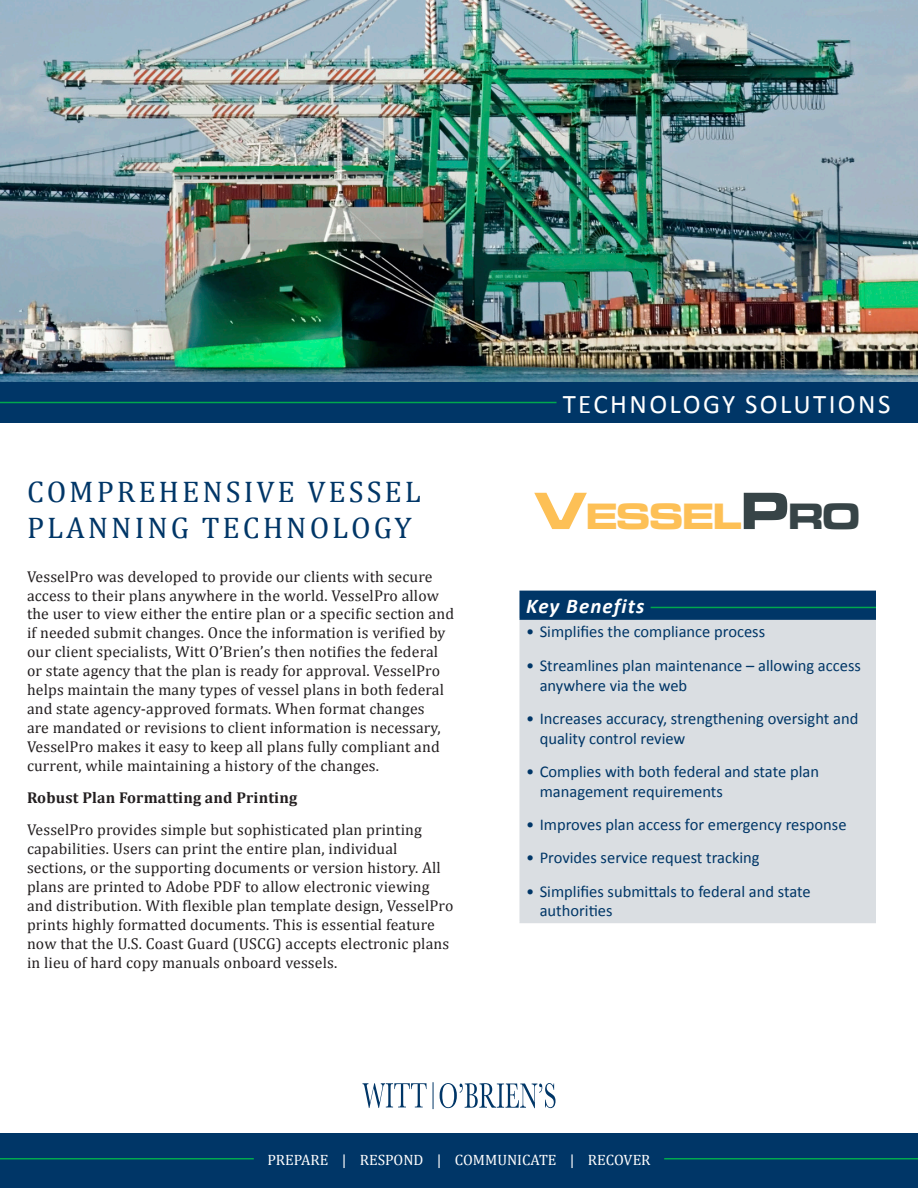
<style>
.page{position:relative;width:918px;height:1188px;background:#fff}
.page>*{position:absolute;margin:0;border:0;box-sizing:border-box;transform-origin:0 0}
.t1{font:700 38.1px "Microgramma Ext D";color:#fdc056}
._00-Service_Line_Hea{font:30px/36px "Cambria";letter-spacing:.1em;color:#003667}
.t2{font:27px "Calibri";letter-spacing:.09em;color:#fff}
.xx-Box_Heading{font:italic 700 21px "Calibri";letter-spacing:.05em;color:#fff}
.t3{font:16.5px/19.8px "Calibri";color:#003667}
._01-Body_text{font:15.75px/18.9px "Cambria";letter-spacing:.01em;color:#231f20}
._01-Body_text-2{font:700 15.75px "Cambria";letter-spacing:.01em;color:#231f20}
.t4{font:15px "Cambria";color:#fff}
.s1{font-size:54.45px}
.s2{font-size:54.45px;color:#374447}
.s3{color:#374447}
</style>
<div class="page">
<div style="left:0;top:1133px;width:918px;height:55px;background:#003667"></div>
<svg style="left:362px;top:1083px;width:65px;height:25px"></svg>
<svg style="left:440px;top:1083px;width:116px;height:25px"></svg>
<svg style="left:433px;top:1082px;width:1px;height:27px"></svg>
<hr style="left:0;top:1158px;width:254px;height:2px;background:#00a94e">
<hr style="left:664px;top:1158px;width:254px;height:2px;background:#00a94e">
<img style="left:0;top:0;width:918px;height:382px">
<div style="left:0;top:382px;width:918px;height:41px;background:#003667"></div>
<hr style="left:0;top:402px;width:557px;height:1px;background:#00a94e">
<div style="left:520px;top:591px;width:355px;height:28px;background:#003667"></div>
<div style="left:520px;top:619px;width:355px;height:303px;background:#dadee2"></div>
<hr style="left:519px;top:620px;width:2px;height:302px;background:#dadee2">
<hr style="left:874px;top:620px;width:2px;height:302px;background:#dadee2">
<hr style="left:519px;top:922px;width:357px;height:1px;background:#dadee2">
<hr style="left:519px;top:591px;width:357px;height:1px;background:#003667">
<hr style="left:519px;top:592px;width:2px;height:26px;background:#003667">
<hr style="left:874px;top:592px;width:2px;height:26px;background:#003667">
<hr style="left:519px;top:618px;width:357px;height:2px;background:#003667">
<hr style="left:651px;top:607px;width:225px;height:1px;background:#00a94e">
<p class="_00-Service_Line_Hea" style="left:27px;top:473px;width:395px">COMPREHENSIVE VESSEL<br>PLANNING TECHNOLOGY</p>
<p class="_01-Body_text" style="left:27px;top:567px;width:429px">VesselPro was developed to provide our clients with secure access to their plans anywhere in the world. VesselPro allow the user to view either the entire plan or a specific section and if needed submit changes. Once the information is verified by our client specialists, Witt O’Brien’s then notifies the federal or state agency that the plan is ready for approval. VesselPro helps maintain the many types of vessel plans in both federal and state agency-approved formats. When format changes<br>are mandated or revisions to client information is necessary, VesselPro makes it easy to keep all plans fully compliant and current, while maintaining a history of the changes.</p>
<p class="_01-Body_text-2" style="left:27px;top:787px;width:272px">Robust Plan Formatting and Printing</p>
<p class="_01-Body_text" style="left:27px;top:821px;width:428px">VesselPro provides simple but sophisticated plan printing capabilities. Users can print the entire plan, individual sections, or the supporting documents or version history. All plans are printed to Adobe PDF to allow electronic viewing and distribution. With flexible plan template design, VesselPro prints highly formatted documents. This is essential feature now that the U.S. Coast Guard (USCG) accepts electronic plans in lieu of hard copy manuals onboard vessels.</p>
<h3 class="t2" style="left:563px;top:387px;width:329px">TECHNOLOGY SOLUTIONS</h3>
<p class="t1" style="left:535px;top:491px;width:327px"><span class="s1">V</span>ESSEL<span class="s2">P</span><span class="s3">RO</span></p>
<p class="xx-Box_Heading" style="left:526px;top:593px;width:120px">Key Benefits</p>
<p class="t3" style="left:526px;top:622px;width:240px">• Simplifies the compliance process</p>
<p class="t3" style="left:540px;top:655px;width:323px;text-indent:-14px">• Streamlines plan maintenance – allowing access anywhere via the web</p>
<p class="t3" style="left:540px;top:709px;width:320px;text-indent:-14px">• Increases accuracy, strengthening oversight and quality control review</p>
<p class="t3" style="left:540px;top:762px;width:281px;text-indent:-14px">• Complies with both federal and state plan management requirements</p>
<p class="t3" style="left:526px;top:815px;width:322px">• Improves plan access for emergency response</p>
<p class="t3" style="left:526px;top:848px;width:235px">• Provides service request tracking</p>
<p class="t3" style="left:540px;top:881px;width:273px;text-indent:-14px">• Simplifies submittals to federal and state authorities</p>
<p class="t4" style="left:267px;top:1151px;width:385px">PREPARE | RESPOND | COMMUNICATE | RECOVER</p>
</div>
